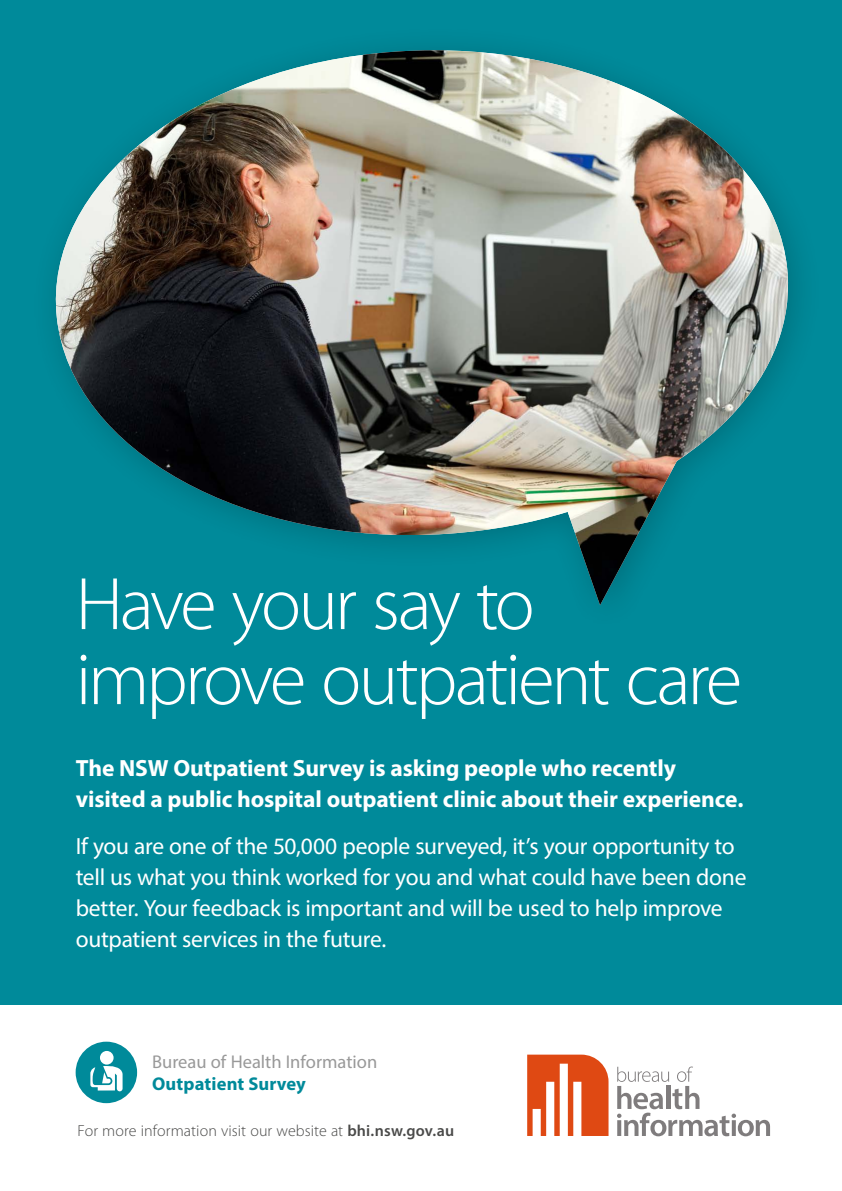
<style>
.page{position:relative;width:842px;height:1191px;background:#fff}
.page>*{position:absolute;margin:0;border:0;box-sizing:border-box;transform-origin:0 0}
.t1{font:300 75px/75px "Myriad Pro";letter-spacing:-.045em;color:#fff}
.t2{font:23.5px/31px "Myriad Pro";letter-spacing:-.01em;color:#fff}
.t3{font:700 23.5px/31px "Myriad Pro";letter-spacing:-.005em;color:#fff}
.t4{font:18.5px "Myriad Pro";color:#999}
.t5{font:700 18.5px "Myriad Pro";letter-spacing:.005em;color:#008a9a}
.t6{font:300 16px "Myriad Pro";letter-spacing:.005em;color:#4a4a49}
.s1{font-weight:600}
</style>
<div class="page">
<div style="left:0;top:0;width:842px;height:1004px;background:#008a9a"></div>
<img style="left:55px;top:50px;width:738px;height:555px">
<svg style="left:527px;top:1054px;width:81px;height:82px"></svg>
<svg style="left:617px;top:1066px;width:153px;height:70px"></svg>
<svg style="left:76px;top:1041px;width:61px;height:62px"></svg>
<h1 class="t1" style="left:76px;top:568px;width:668px">Have your say to improve outpatient care</h1>
<p class="t3" style="left:76px;top:752px;width:669px">The NSW Outpatient Survey is asking people who recently visited a public hospital outpatient clinic about their experience.</p>
<p class="t2" style="left:76px;top:830px;width:672px">If you are one of the 50,000 people surveyed, it’s your opportunity to tell us what you think worked for you and what could have been done better. Your feedback is important and will be used to help improve outpatient services in the future.</p>
<p class="t4" style="left:152px;top:1050px;width:227px">Bureau of Health Information</p>
<p class="t5" style="left:152px;top:1071px;width:155px">Outpatient Survey</p>
<p class="t6" style="left:77px;top:1121px;width:378px">For more information visit our website at <span class="s1">bhi.nsw.gov.au</span></p>
</div>
